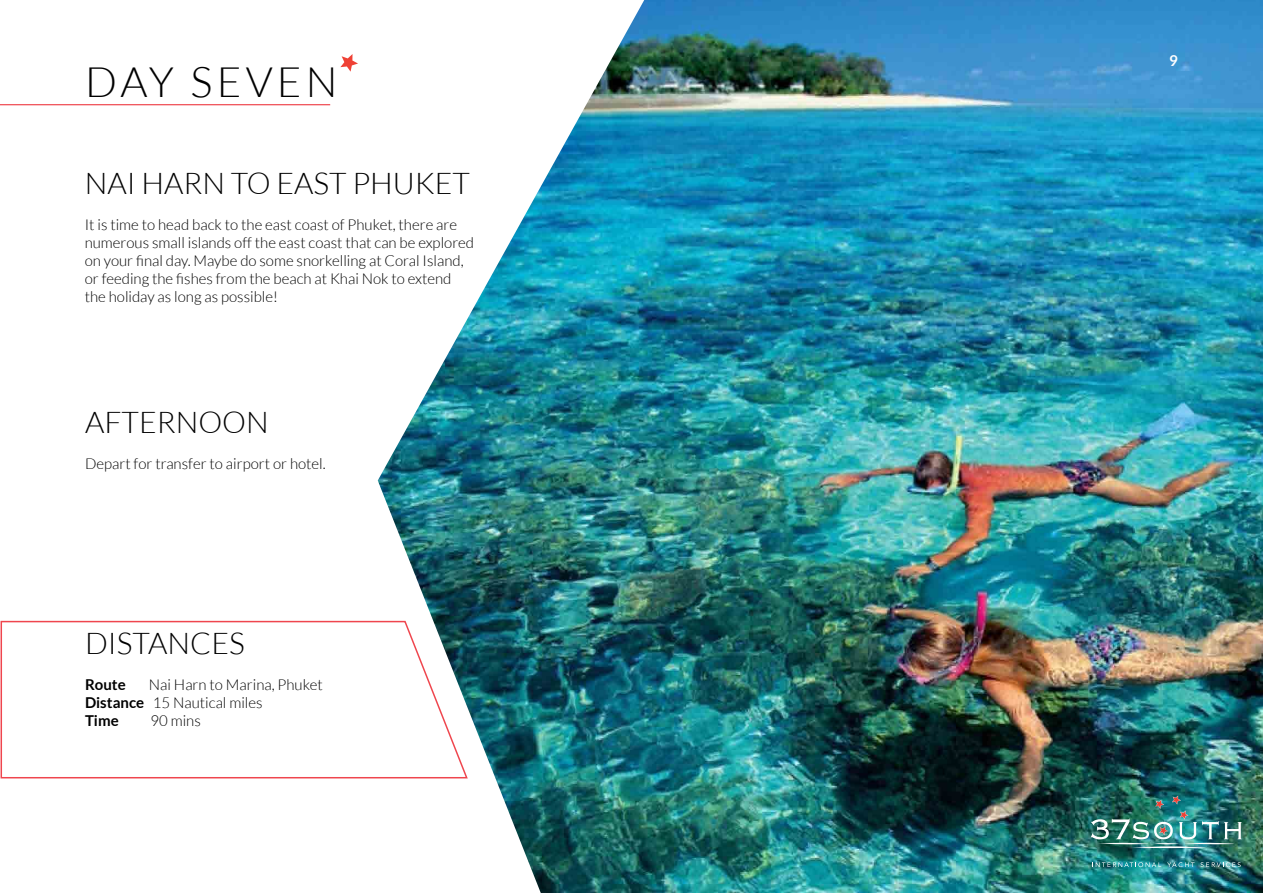
<style>
.page{position:relative;width:1263px;height:893px;background:#fff}
.page>*{position:absolute;margin:0;border:0;box-sizing:border-box;transform-origin:0 0}
.t1{font:300 42px "Lato";letter-spacing:.1em;color:#000}
.t2{font:300 30px "Lato";color:#000}
.t3{font:300 15px/18px "Lato";color:#000}
.t4{font:700 15px "Lato";color:#000}
.t5{font:700 15px "Lato";color:#fff}
.s1{font-weight:700}
</style>
<div class="page">
<img style="left:644px;top:0;width:619px;height:893px">
<img style="left:0;top:0;width:644px;height:893px">
<svg style="left:0;top:620px;width:469px;height:159px"></svg>
<svg style="left:340px;top:54px;width:18px;height:18px"></svg>
<hr style="left:0;top:104px;width:330px;height:1px;background:#ef464e">
<hr style="left:1131px;top:846px;width:76px;height:2px;background:#fff;border-radius:50%">
<img style="left:1091px;top:795px;width:151px;height:50px">
<svg style="left:1092px;top:862px;width:69px;height:5px"></svg>
<svg style="left:1167px;top:862px;width:27px;height:5px"></svg>
<svg style="left:1200px;top:862px;width:40px;height:5px"></svg>
<h1 class="t1" style="left:85px;top:59px;width:254px">DAY SEVEN</h1>
<h2 class="t2" style="left:85px;top:167px;width:387px">NAI HARN TO EAST PHUKET</h2>
<p class="t3" style="left:85px;top:216px;width:391px">It is time to head back to the east coast of Phuket, there are numerous small islands off the east coast that can be explored on your final day. Maybe do some snorkelling at Coral Island, or feeding the fishes from the beach at Khai Nok to extend the holiday as long as possible!</p>
<h2 class="t2" style="left:85px;top:406px;width:185px">AFTERNOON</h2>
<p class="t3" style="left:85px;top:454px;width:242px">Depart for transfer to airport or hotel.</p>
<h2 class="t2" style="left:85px;top:627px;width:161px">DISTANCES</h2>
<p class="t4" style="left:85px;top:675px;width:42px">Route</p>
<p class="t3" style="left:85px;top:675px;width:239px;text-indent:64px">Nai Harn to Marina, Phuket<br><span class="s1">Distance</span> 15 Nautical miles<br><span class="s1">Time</span></p>
<p class="t3" style="left:151px;top:711px;width:52px">90 mins</p>
<p class="t5" style="left:1169px;top:52px;width:10px">9</p>
</div>
